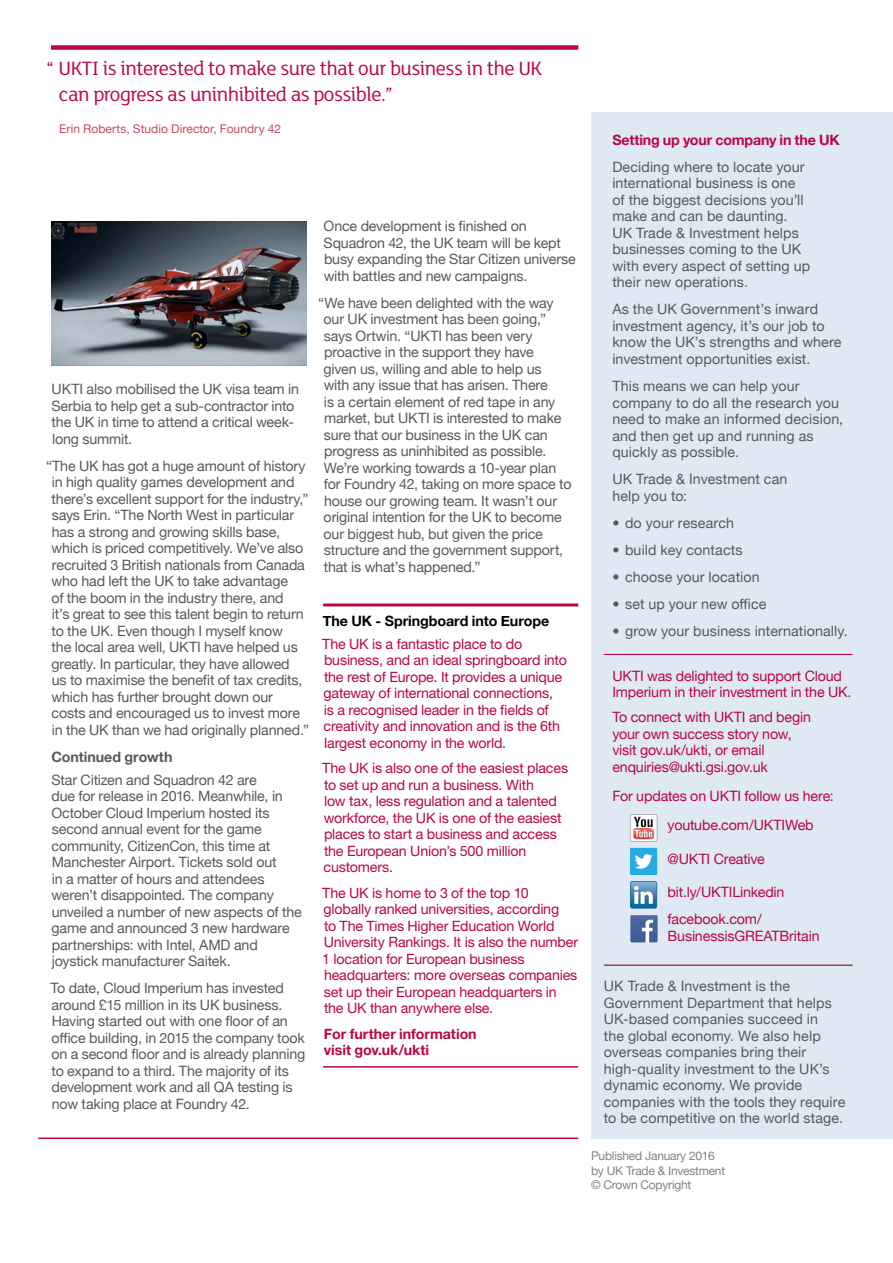
<style>
.page{position:relative;width:893px;height:1263px;background:#fff}
.page>*{position:absolute;margin:0;border:0;box-sizing:border-box;transform-origin:0 0}
._09_Quote{font:21px/25.5px "FS Lola";letter-spacing:-.025em;color:#ba0646}
._04_BodyCopy{font:14.25px/16.5px "Helvetica Neue";letter-spacing:-.01em;color:#58595b}
._04a_BodyCopyHighlig{font:14.25px/16.5px "Helvetica Neue LT Std";letter-spacing:-.015em;color:#ba0646}
._04_BodyCopy-2{font:14.25px/16.5px "Helvetica Neue";letter-spacing:.01em;color:#58595b}
.Boilerplate_sign_off{font:14.25px/16.5px "Helvetica Neue";letter-spacing:.01em;color:#58595b}
.above_social_media_l{font:14.25px/16.5px "Helvetica Neue";letter-spacing:-.01em;color:#ba0646}
._05_Bullet{font:14.25px "Helvetica Neue";letter-spacing:.01em;color:#58595b}
.Social_media_links{font:14.25px/16.5px "Helvetica Neue";letter-spacing:-.01em;color:#ba0646}
.above_QR_code{font:14.25px/16.5px "Helvetica Neue";letter-spacing:-.01em;color:#ba0646}
.Further_info_text{font:700 14.25px/16.5px "Helvetica Neue LT Std";letter-spacing:-.005em;color:#ba0646}
._03a_SubHighlight{font:700 14.25px "Helvetica Neue";letter-spacing:-.005em;color:#000}
._04_BodyCopy-3{font:700 14.25px "Helvetica Neue";letter-spacing:-.015em;color:#ba0646}
._03_Subhead{font:700 14.25px "Helvetica Neue";letter-spacing:-.005em;color:#58595b}
._08_Signoff{font:12px/14.2px "Helvetica Neue";letter-spacing:-.02em;color:#808285}
.quotee{font:12px "Helvetica Neue";letter-spacing:.005em;color:#c74a5f}
</style>
<div class="page">
<div style="left:51px;top:45px;width:527px;height:5px;background:#ba0646"></div>
<hr style="left:323px;top:603px;width:255px;height:3px;background:#ba0646">
<hr style="left:323px;top:1066px;width:255px;height:1px;background:#ba0646">
<div style="left:591px;top:113px;width:302px;height:1026px;background:#dfe9f3"></div>
<hr style="left:604px;top:654px;width:249px;height:1px;background:#ba0646">
<hr style="left:604px;top:964px;width:249px;height:2px;background:#8b0f04">
<svg style="left:630px;top:814px;width:27px;height:28px"></svg>
<svg style="left:630px;top:848px;width:27px;height:27px"></svg>
<svg style="left:630px;top:881px;width:27px;height:27px"></svg>
<svg style="left:630px;top:915px;width:28px;height:27px"></svg>
<hr style="left:38px;top:1137px;width:540px;height:2px;background:#ba0646">
<img style="left:51px;top:221px;width:255px;height:145px">
<p class="_09_Quote" style="left:59px;top:55px;width:485px;text-indent:-12px">“ UKTI is interested to make sure that our business in the UK can progress as uninhibited as possible.”</p>
<p class="quotee" style="left:59px;top:118px;width:223px">Erin Roberts, Studio Director, Foundry 42</p>
<p class="_04_BodyCopy" style="left:51px;top:380px;width:249px">UKTI also mobilised the UK visa team in<br>Serbia to help get a sub-contractor into the UK in time to attend a critical week&shy;long summit.</p>
<p class="_04_BodyCopy" style="left:51px;top:456px;width:259px;text-indent:-5px">“The UK has got a huge amount of history in high quality games development and there’s excellent support for the industry,” says Erin. “The North West in particular has a strong and growing skills base, which is priced competitively. We’ve also recruited 3 British nationals from Canada who had left the UK to take advantage<br>of the boom in the industry there, and<br>it’s great to see this talent begin to return to the UK. Even though I myself know<br>the local area well, UKTI have helped us greatly. In particular, they have allowed<br>us to maximise the benefit of tax credits, which has further brought down our costs and encouraged us to invest more in the UK than we had originally planned.”</p>
<p class="_03_Subhead" style="left:51px;top:744px;width:123px">Continued growth</p>
<p class="_04_BodyCopy" style="left:51px;top:770px;width:252px">Star Citizen and Squadron 42 are<br>due for release in 2016. Meanwhile, in October Cloud Imperium hosted its second annual event for the game community, CitizenCon, this time at Manchester Airport. Tickets sold out<br>in a matter of hours and attendees weren’t disappointed. The company unveiled a number of new aspects of the game and announced 3 new hardware partnerships: with Intel, AMD and joystick manufacturer Saitek.</p>
<p class="_04_BodyCopy" style="left:50px;top:979px;width:256px">To date, Cloud Imperium has invested around £15 million in its UK business.<br>Having started out with one floor of an office building, in 2015 the company took on a second floor and is already planning to expand to a third. The majority of its development work and all QA testing is now taking place at Foundry 42.</p>
<p class="_04_BodyCopy" style="left:324px;top:217px;width:254px">Once development is finished on Squadron 42, the UK team will be kept busy expanding the Star Citizen universe with battles and new campaigns.</p>
<p class="_04_BodyCopy" style="left:324px;top:294px;width:249px;text-indent:-5px">“We have been delighted with the way our UK investment has been going,” says Ortwin. “UKTI has been very proactive in the support they have<br>given us, willing and able to help us<br>with any issue that has arisen. There<br>is a certain element of red tape in any market, but UKTI is interested to make sure that our business in the UK can progress as uninhibited as possible.<br>We’re working towards a 10-year plan for Foundry 42, taking on more space to house our growing team. It wasn’t our original intention for the UK to become our biggest hub, but given the price structure and the government support, that is what’s happened.”</p>
<p class="_03a_SubHighlight" style="left:323px;top:608px;width:228px">The UK - Springboard into Europe</p>
<p class="_04a_BodyCopyHighlig" style="left:322px;top:635px;width:246px">The UK is a fantastic place to do business, and an ideal springboard into the rest of Europe. It provides a unique gateway of international connections,<br>is a recognised leader in the fields of creativity and innovation and is the 6th largest economy in the world.</p>
<p class="_04a_BodyCopyHighlig" style="left:322px;top:759px;width:247px">The UK is also one of the easiest places to set up and run a business. With<br>low tax, less regulation and a talented workforce, the UK is one of the easiest places to start a business and access the European Union’s 500 million customers.</p>
<p class="_04a_BodyCopyHighlig" style="left:322px;top:884px;width:257px">The UK is home to 3 of the top 10 globally ranked universities, according<br>to The Times Higher Education World University Rankings. It is also the number 1 location for European business headquarters: more overseas companies set up their European headquarters in the UK than anywhere else.</p>
<p class="Further_info_text" style="left:324px;top:1025px;width:154px">For further information visit gov.uk/ukti</p>
<p class="_04_BodyCopy-3" style="left:612px;top:127px;width:229px">Setting up your company in the UK</p>
<p class="_04_BodyCopy-2" style="left:612px;top:157px;width:199px">Deciding where to locate your international business is one of the biggest decisions you’ll make and can be daunting.<br>UK Trade &amp; Investment helps businesses coming to the UK with every aspect of setting up their new operations.</p>
<p class="_04_BodyCopy-2" style="left:612px;top:300px;width:231px">As the UK Government’s inward investment agency, it’s our job to know the UK’s strengths and where investment opportunities exist.</p>
<p class="_04_BodyCopy-2" style="left:612px;top:377px;width:232px">This means we can help your company to do all the research you need to make an informed decision, and then get up and running as quickly as possible.</p>
<p class="_04_BodyCopy" style="left:612px;top:470px;width:177px">UK Trade &amp; Investment can help you to:</p>
<p class="_05_Bullet" style="left:612px;top:511px;width:123px">• do your research</p>
<p class="_05_Bullet" style="left:612px;top:538px;width:132px">• build key contacts</p>
<p class="_05_Bullet" style="left:612px;top:565px;width:149px">• choose your location</p>
<p class="_05_Bullet" style="left:612px;top:592px;width:156px">• set up your new office</p>
<p class="_05_Bullet" style="left:612px;top:619px;width:237px">• grow your business internationally.</p>
<p class="above_QR_code" style="left:612px;top:666px;width:241px">UKTI was delighted to support Cloud<br>Imperium in their investment in the UK.</p>
<p class="above_social_media_l" style="left:612px;top:708px;width:200px">To connect with UKTI and begin your own success story now, visit gov.uk/ukti, or email enquiries@ukti.gsi.gov.uk</p>
<p class="above_social_media_l" style="left:612px;top:786px;width:223px">For updates on UKTI follow us here:</p>
<p class="Social_media_links" style="left:668px;top:816px;width:148px">youtube.com/UKTIWeb</p>
<p class="Social_media_links" style="left:668px;top:849px;width:99px">@UKTI Creative</p>
<p class="Social_media_links" style="left:668px;top:883px;width:118px">bit.ly/UKTILinkedin</p>
<p class="Social_media_links" style="left:668px;top:910px;width:153px">facebook.com/<br>BusinessisGREATBritain</p>
<p class="Boilerplate_sign_off" style="left:604px;top:977px;width:243px">UK Trade &amp; Investment is the<br>Government Department that helps<br>UK-based companies succeed in<br>the global economy. We also help overseas companies bring their high-quality investment to the UK’s dynamic economy. We provide companies with the tools they require to be competitive on the world stage.</p>
<p class="_08_Signoff" style="left:591px;top:1148px;width:136px">Published January 2016 by UK Trade &amp; Investment © Crown Copyright</p>
</div>
